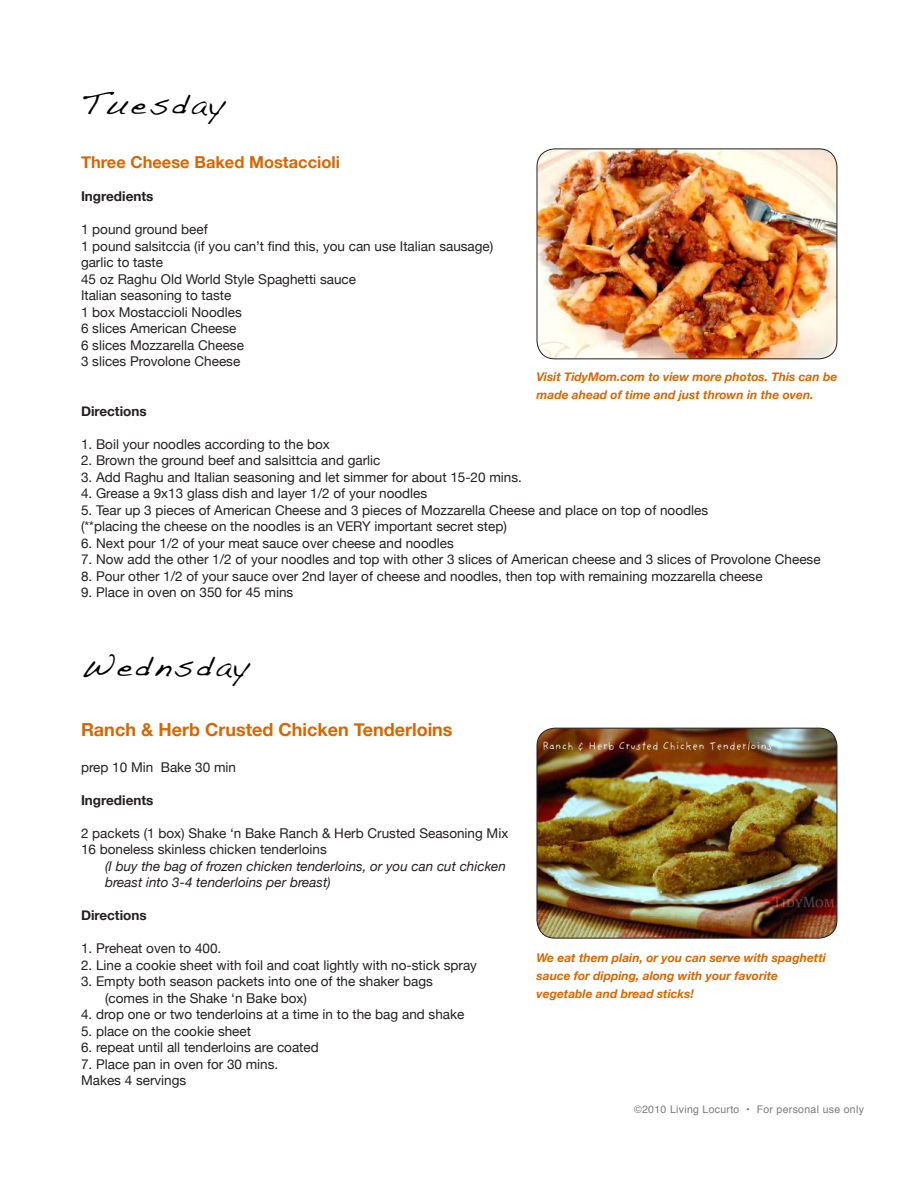
<style>
.page{position:relative;width:918px;height:1188px;background:#fff}
.page>*{position:absolute;margin:0;border:0;box-sizing:border-box;transform-origin:0 0}
.t1{font:30px "Handwriting Dakota";letter-spacing:.1em;color:#000;scale:1.05 1}
.t2{font:700 18px "Helvetica Neue";color:#d66700}
.t3{font:700 16.5px "Helvetica Neue";color:#d66700}
.t4{font:13.5px/16.5px "Helvetica Neue";color:#231f20}
.t5{font:italic 13.5px/16.5px "Helvetica Neue";color:#231f20}
.t6{font:700 13.5px "Helvetica Neue";color:#231f20}
.t7{font:italic 700 12px/18px "Helvetica Neue";color:#d66700}
.t8{font:10.5px "Helvetica";letter-spacing:.03em;color:#797a7d}
</style>
<div class="page">
<img style="left:537px;top:149px;width:300px;height:210px">
<div style="left:537px;top:148px;width:300px;height:211px;border:1px solid #231f20;border-radius:18px"></div>
<img style="left:537px;top:728px;width:300px;height:210px">
<div style="left:537px;top:728px;width:300px;height:210px;border:1px solid #231f20;border-radius:18px"></div>
<h1 class="t1" style="left:81px;top:82px;width:138px">Tuesday</h1>
<p class="t3" style="left:81px;top:156px;width:261px">Three Cheese Baked Mostaccioli</p>
<p class="t6" style="left:81px;top:191px;width:74px">Ingredients</p>
<p class="t4" style="left:81px;top:222px;width:414px">1 pound ground beef<br>1 pound salsitccia (if you can’t find this, you can use Italian sausage) garlic to taste<br>45 oz Raghu Old World Style Spaghetti sauce<br>Italian seasoning to taste<br>1 box Mostaccioli Noodles<br>6 slices American Cheese<br>6 slices Mozzarella Cheese<br>3 slices Provolone Cheese</p>
<p class="t6" style="left:81px;top:406px;width:67px">Directions</p>
<p class="t4" style="left:81px;top:437px;width:250px">1. Boil your noodles according to the box</p>
<p class="t4" style="left:81px;top:453px;width:301px">2. Brown the ground beef and salsittcia and garlic</p>
<p class="t4" style="left:81px;top:468px;width:442px">3. Add Raghu and Italian seasoning and let simmer for about 15-20 mins.</p>
<p class="t4" style="left:81px;top:486px;width:348px">4. Grease a 9x13 glass dish and layer 1/2 of your noodles</p>
<p class="t4" style="left:81px;top:503px;width:629px">5. Tear up 3 pieces of American Cheese and 3 pieces of Mozzarella Cheese and place on top of noodles (**placing the cheese on the noodles is an VERY important secret step)</p>
<p class="t4" style="left:81px;top:536px;width:374px">6. Next pour 1/2 of your meat sauce over cheese and noodles</p>
<p class="t4" style="left:81px;top:552px;width:741px">7. Now add the other 1/2 of your noodles and top with other 3 slices of American cheese and 3 slices of Provolone Cheese</p>
<p class="t4" style="left:81px;top:567px;width:683px">8. Pour other 1/2 of your sauce over 2nd layer of cheese and noodles, then top with remaining mozzarella cheese</p>
<p class="t4" style="left:81px;top:584px;width:214px">9. Place in oven on 350 for 45 mins</p>
<p class="t7" style="left:537px;top:369px;width:302px">Visit TidyMom.com to view more photos. This can be made ahead of time and just thrown in the oven.</p>
<h1 class="t1" style="left:81px;top:644px;width:162px">Wednsday</h1>
<h2 class="t2" style="left:81px;top:723px;width:373px">Ranch &amp; Herb Crusted Chicken Tenderloins</h2>
<p class="t4" style="left:81px;top:759px;width:157px">prep 10 Min Bake 30 min</p>
<p class="t6" style="left:81px;top:795px;width:74px">Ingredients</p>
<p class="t4" style="left:81px;top:826px;width:429px">2 packets (1 box) Shake ‘n Bake Ranch &amp; Herb Crusted Seasoning Mix<br>16 boneless skinless chicken tenderloins</p>
<p class="t5" style="left:105px;top:858px;width:402px">(I buy the bag of frozen chicken tenderloins, or you can cut chicken breast into 3-4 tenderloins per breast)</p>
<p class="t6" style="left:81px;top:911px;width:67px">Directions</p>
<p class="t4" style="left:81px;top:940px;width:142px">1. Preheat oven to 400.</p>
<p class="t4" style="left:81px;top:958px;width:398px">2. Line a cookie sheet with foil and coat lightly with no-stick spray</p>
<p class="t4" style="left:105px;top:975px;width:329px;text-indent:-24px">3. Empty both season packets into one of the shaker bags (comes in the Shake ‘n Bake box)</p>
<p class="t4" style="left:81px;top:1008px;width:385px">4. drop one or two tenderloins at a time in to the bag and shake</p>
<p class="t4" style="left:81px;top:1024px;width:172px">5. place on the cookie sheet</p>
<p class="t4" style="left:81px;top:1041px;width:239px">6. repeat until all tenderloins are coated</p>
<p class="t4" style="left:81px;top:1056px;width:199px">7. Place pan in oven for 30 mins.<br>Makes 4 servings</p>
<p class="t7" style="left:537px;top:950px;width:291px">We eat them plain, or you can serve with spaghetti sauce for dipping, along with your favorite vegetable and bread sticks!</p>
<p class="t8" style="left:634px;top:1102px;width:231px">©2010 Living Locurto • For personal use only</p>
</div>
